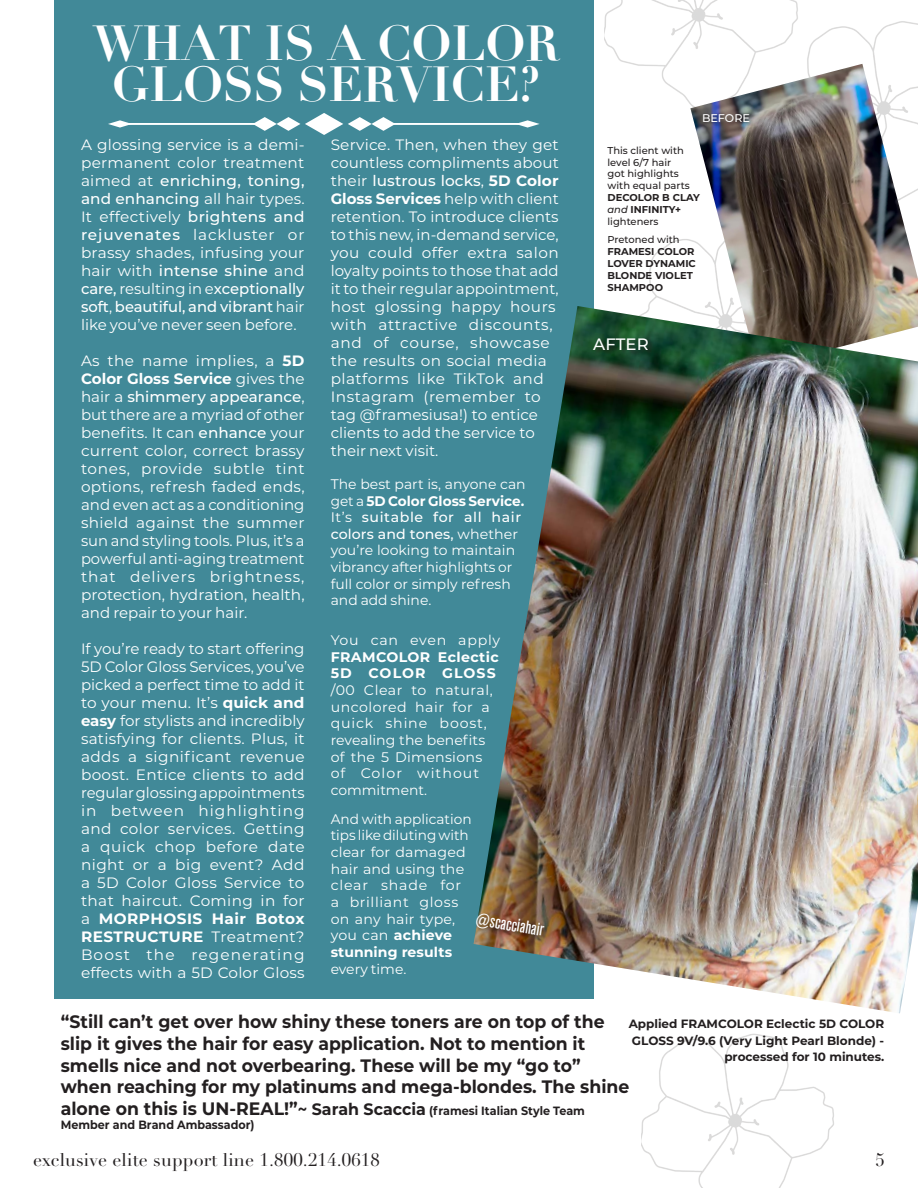
<style>
.page{position:relative;width:918px;height:1188px;background:#fff}
.page>*{position:absolute;margin:0;border:0;box-sizing:border-box;transform-origin:0 0}
.t1{font:700 48px/40.5px "Didot";color:#fff;text-align:center}
.t2{font:700 18px/21.6px "Montserrat";color:#231f20;scale:.96 1}
.t3{font:18px "Didot LT Pro";letter-spacing:.01em;color:#231f20}
.t4{font:18px "Akzidenz Grotesk BQ Md Cnd Alt";color:#fff}
.t5{font:500 16.5px "Montserrat";color:#fff}
.t6{font:15px/18px "Montserrat";letter-spacing:.005em;color:#fff;text-align:justify}
.t7{font:13.95px/16.6px "Montserrat";letter-spacing:.005em;color:#fff}
.t8{font:13.95px/16.6px "Montserrat";letter-spacing:.035em;color:#fff}
.t9{font:700 12px/16.5px "Montserrat";color:#231f20;text-align:right}
.t10{font:700 12px/14.4px "Montserrat";color:#231f20;scale:.93 1}
.t11{font:500 11.25px "Montserrat";color:#fff}
.t12{font:500 9.9px/12px "Montserrat";color:#231f20}
.t13{font:700 9.9px/12px "Montserrat";color:#231f20}
.s1{font-weight:500}
.s2{font-weight:700}
.s3{font-style:italic}
.s4{font-size:18px}
.s5{font-size:16.5px}
</style>
<div class="page">
<img style="left:605px;top:0;width:185px;height:104px">
<img style="left:641px;top:1033px;width:193px;height:155px">
<img style="left:648px;top:239px;width:42px;height:67px">
<img style="left:790px;top:0;width:128px;height:64px">
<div style="left:54px;top:0;width:540px;height:999px;background:#418998"></div>
<img style="left:690px;top:64px;width:228px;height:242px">
<img style="left:474px;top:306px;width:444px;height:707px">
<svg style="left:519px;top:120px;width:21px;height:8px"></svg>
<svg style="left:108px;top:120px;width:21px;height:8px"></svg>
<svg style="left:254px;top:113px;width:140px;height:22px"></svg>
<hr style="left:392px;top:123px;width:136px;height:2px;background:#fff">
<hr style="left:120px;top:123px;width:136px;height:2px;background:#fff">
<div style="left:475px;top:912px;width:75px;height:29px;background:#231f20;opacity:.75"></div>
<div style="left:592px;top:337px;width:62px;height:19px;background:#231f20;opacity:.75"></div>
<div style="left:703px;top:113px;width:51px;height:13px;background:#231f20;opacity:.75"></div>
<p class="t1" style="left:93px;top:23px;width:468px">WHAT IS A COLOR<br>GLOSS SERVICE?</p>
<p class="t6" style="left:331px;top:135px;width:230px;text-align:left">Service. Then, when they get countless compliments about their <span class="s1">lustrous locks</span>, <span class="s2">5D Color<br>Gloss Services</span> help with client retention. To introduce clients to this new, in-demand service, you could offer extra salon loyalty points to those that add it to their regular appointment, host glossing happy hours with attractive discounts, and of course, showcase the results on social media platforms like TikTok and<br>Instagram (remember to tag @framesiusa!) to entice clients to add the service to their next visit.</p>
<p class="t7" style="left:331px;top:475px;width:196px">The best part is, anyone can get a <span class="s2">5D Color Gloss Service.<br></span>It’s <span class="s1">suitable for all hair colors and tones,</span> whether you’re looking to maintain vibrancy after highlights or full color or simply refresh and add shine.</p>
<p class="t8" style="left:331px;top:631px;width:171px">You can even apply<br><span class="s2">FRAMCOLOR Eclectic<br>5D COLOR GLOSS </span>/00 Clear to natural, uncolored hair for a quick shine boost, revealing the benefits of the 5 Dimensions of Color without commitment.</p>
<p class="t7" style="left:331px;top:810px;width:143px">And with application tips like diluting with clear for damaged hair and using the clear shade for a brilliant gloss on any hair type, you can <span class="s2">achieve stunning results </span>every time.</p>
<p class="t6" style="left:81px;top:135px;width:225px">A glossing service is a demi&shy;permanent color treatment aimed at <span class="s1">enriching, toning, and enhancing</span> all hair types.<br>It effectively <span class="s1">brightens and rejuvenates</span> lackluster or brassy shades, infusing your hair with <span class="s1">intense shine</span> and <span class="s1">care,</span> resulting in e<span class="s1">xceptionally soft</span>, <span class="s1">beautiful, and vibrant</span> hair like you’ve never seen before.</p>
<p class="t6" style="left:81px;top:351px;width:225px">As the name implies, a <span class="s2">5D Color Gloss Service</span> gives the hair a <span class="s1">shimmery appearance</span>, but there are a myriad of other benefits. It can <span class="s1">enhance</span> your current color, correct brassy tones, provide subtle tint options, refresh faded ends, and even act as a conditioning shield against the summer sun and styling tools. Plus, it’s a powerful anti-aging treatment that delivers brightness, protection, hydration, health, and repair to your hair.</p>
<p class="t6" style="left:81px;top:639px;width:225px">If you’re ready to start offering 5D Color Gloss Services, you’ve picked a perfect time to add it to your menu. It’s <span class="s2">quick and easy</span> for stylists and incredibly satisfying for clients. Plus, it adds a significant revenue boost. Entice clients to add regular glossing appointments in between highlighting and color services. Getting a quick chop before date night or a big event? Add a 5D Color Gloss Service to that haircut. Coming in for a <span class="s2">MORPHOSIS Hair Botox RESTRUCTURE</span> Treatment?<br>Boost the regenerating effects with a 5D Color Gloss</p>
<p class="t4" style="left:478px;top:909px;width:70px;rotate:9deg">@scacciahair</p>
<p class="t11" style="left:702px;top:110px;width:50px">BEFORE</p>
<p class="t12" style="left:608px;top:144px;width:94px">This client with level 6/7 hair<br>got highlights with equal parts<br><span class="s2">DECOLOR B CLAY </span><span class="s3">and</span> <span class="s2">INFINITY+ </span>lighteners</p>
<p class="t13" style="left:608px;top:233px;width:90px"><span class="s1">Pretoned with<br></span>FRAMESI COLOR<br>LOVER DYNAMIC<br>BLONDE VIOLET<br>SHAMPOO</p>
<p class="t5" style="left:593px;top:333px;width:57px">AFTER</p>
<p class="t2" style="left:61px;top:1010px;width:594px">“Still can’t get over how shiny these toners are on top of the slip it gives the hair for easy application. Not to mention it smells nice and not overbearing. These will be my “go to” when reaching for my platinums and mega-blondes. The shine</p>
<p class="t10" style="left:61px;top:1103px;width:565px"><span class="s4">alone on this is UN-REAL!”</span><span class="s5">~ Sarah Scaccia</span> (framesi Italian Style Team<br>Member and Brand Ambassador)</p>
<p class="t9" style="left:629px;top:1015px;width:257px">Applied FRAMCOLOR Eclectic 5D COLOR<br>GLOSS 9V/9.6 (Very Light Pearl Blonde) - processed for 10 minutes.</p>
<p class="t3" style="left:33px;top:1150px;width:348px">exclusive elite support line 1.800.214.0618</p>
<p class="t3" style="left:876px;top:1150px;width:11px">5</p>
</div>
